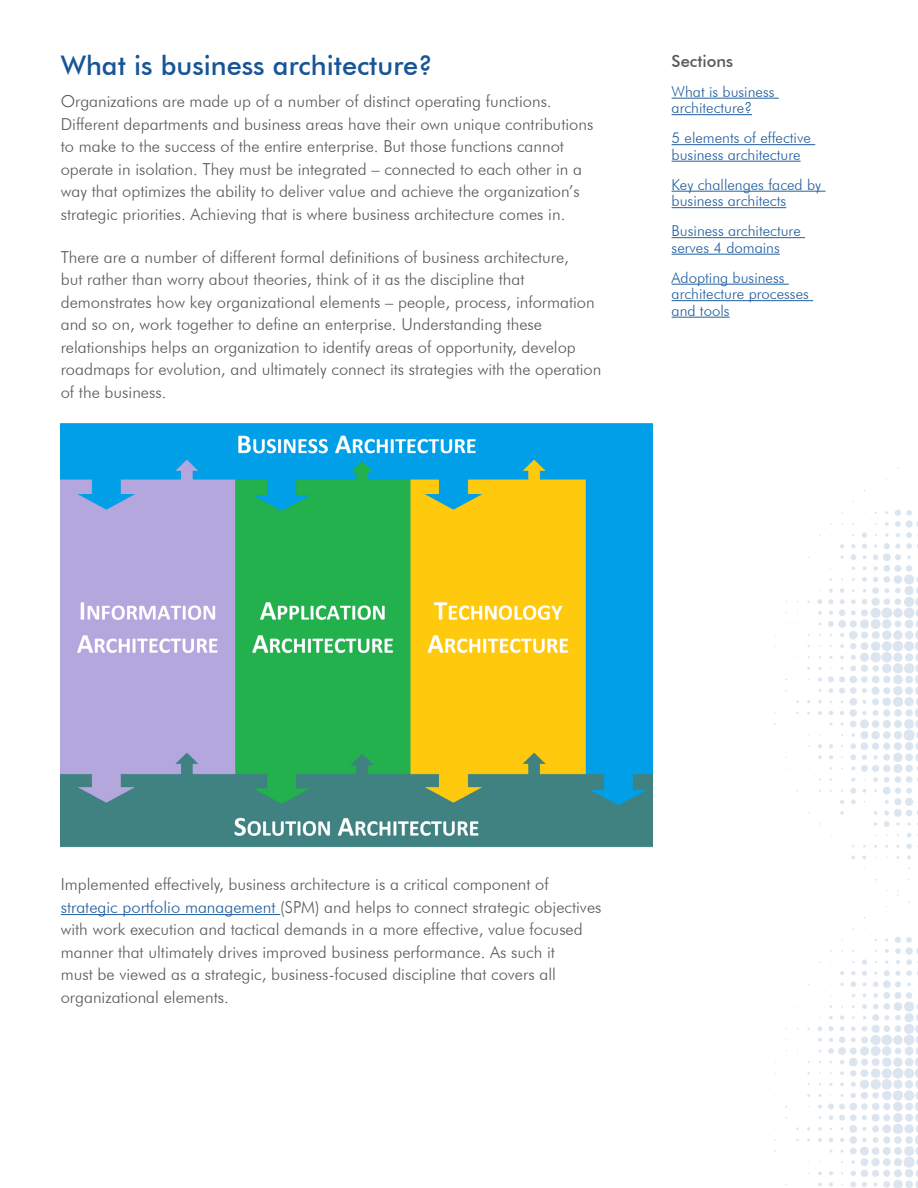
<style>
.page{position:relative;width:918px;height:1188px;background:#fff}
.page>*{position:absolute;margin:0;border:0;box-sizing:border-box;transform-origin:0 0}
.t1{font:500 27px "Futura BT";color:#175597}
.t2{font:300 16.5px/22.5px "Futura BT";color:#58595b}
.t3{font:500 16.5px "Futura BT";color:#58595b}
.t4{font:300 15px/16.5px "Futura BT";color:#215e9e}
.s1{color:#215e9e}
</style>
<div class="page">
<img style="left:774px;top:468px;width:144px;height:720px">
<hr style="left:672px;top:98px;width:107px;height:1px;background:#215e9e">
<hr style="left:672px;top:114px;width:80px;height:1px;background:#215e9e">
<hr style="left:672px;top:144px;width:143px;height:1px;background:#215e9e">
<hr style="left:672px;top:161px;width:129px;height:1px;background:#215e9e">
<hr style="left:672px;top:191px;width:154px;height:1px;background:#215e9e">
<hr style="left:672px;top:207px;width:114px;height:1px;background:#215e9e">
<hr style="left:672px;top:237px;width:133px;height:1px;background:#215e9e">
<hr style="left:672px;top:254px;width:108px;height:1px;background:#215e9e">
<hr style="left:672px;top:284px;width:117px;height:1px;background:#215e9e">
<hr style="left:672px;top:300px;width:141px;height:1px;background:#215e9e">
<hr style="left:672px;top:317px;width:58px;height:1px;background:#215e9e">
<hr style="left:61px;top:914px;width:219px;height:1px;background:#215e9e">
<img style="left:60px;top:423px;width:593px;height:425px">
<h1 class="t1" style="left:61px;top:49px;width:374px">What is business architecture?</h1>
<p class="t2" style="left:61px;top:90px;width:534px">Organizations are made up of a number of distinct operating functions.<br>Different departments and business areas have their own unique contributions to make to the success of the entire enterprise. But those functions cannot operate in isolation. They must be integrated – connected to each other in a way that optimizes the ability to deliver value and achieve the organization’s strategic priorities. Achieving that is where business architecture comes in.</p>
<p class="t2" style="left:61px;top:245px;width:542px">There are a number of different formal definitions of business architecture,<br>but rather than worry about theories, think of it as the discipline that demonstrates how key organizational elements – people, process, information and so on, work together to define an enterprise. Understanding these relationships helps an organization to identify areas of opportunity, develop roadmaps for evolution, and ultimately connect its strategies with the operation of the business.</p>
<p class="t3" style="left:672px;top:51px;width:63px">Sections</p>
<p class="t4" style="left:672px;top:83px;width:104px">What is business architecture?</p>
<p class="t4" style="left:672px;top:129px;width:141px">5 elements of effective business architecture</p>
<p class="t4" style="left:672px;top:176px;width:151px">Key challenges faced by business architects</p>
<p class="t4" style="left:672px;top:222px;width:131px">Business architecture serves 4 domains</p>
<p class="t4" style="left:672px;top:269px;width:139px">Adopting business architecture processes and tools</p>
<p class="t2" style="left:61px;top:873px;width:542px">Implemented effectively, business architecture is a critical component of <span class="s1">strategic portfolio management</span> (SPM) and helps to connect strategic objectives with work execution and tactical demands in a more effective, value focused manner that ultimately drives improved business performance. As such it<br>must be viewed as a strategic, business-focused discipline that covers all organizational elements.</p>
</div>
